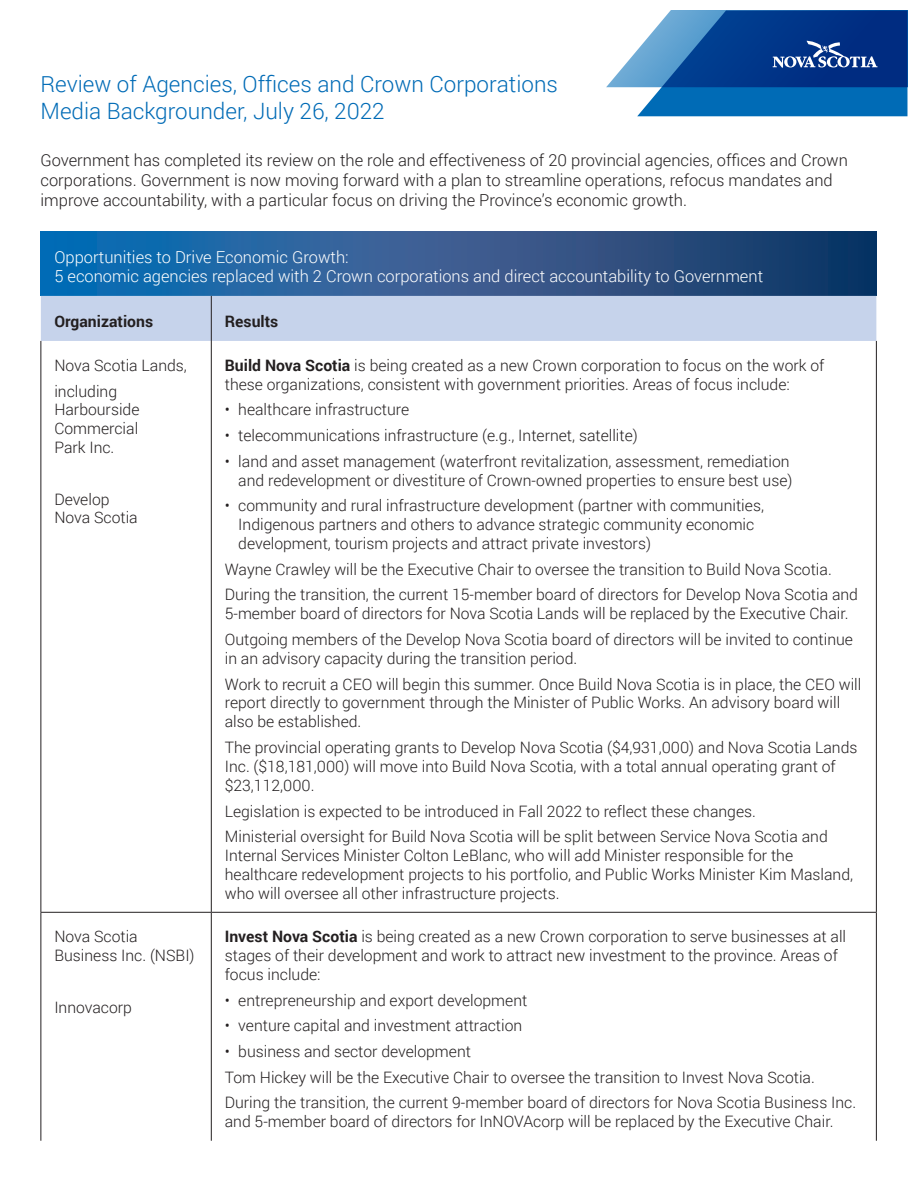
<style>
.page{position:relative;width:918px;height:1188px;background:#fff}
.page>*{position:absolute;margin:0;border:0;box-sizing:border-box;transform-origin:0 0}
.t1{font:300 22.5px/27px "Roboto";color:#006bb6}
.t2{font:300 16.5px/19.8px "Roboto";color:#231f20}
.t3{font:300 16.5px/19.8px "Roboto";color:#fff}
.t4{font:300 15.75px/18.9px "Roboto";color:#231f20}
.t5{font:700 15.75px "Roboto";color:#231f20}
.s1{font-weight:700}
</style>
<div class="page">
<svg style="left:41px;top:232px;width:835px;height:64px;background:#24578f"></svg>
<div style="left:41px;top:296px;width:835px;height:45px;background:#c6d3eb"></div>
<hr style="left:211px;top:296px;width:1px;height:45px;background:#231f20">
<hr style="left:40px;top:341px;width:1px;height:571px;background:#231f20">
<hr style="left:211px;top:341px;width:1px;height:571px;background:#231f20">
<hr style="left:876px;top:341px;width:1px;height:571px;background:#231f20">
<hr style="left:40px;top:912px;width:171px;height:1px;background:#231f20">
<hr style="left:40px;top:913px;width:1px;height:228px;background:#231f20">
<hr style="left:211px;top:912px;width:666px;height:1px;background:#231f20">
<hr style="left:211px;top:913px;width:1px;height:228px;background:#231f20">
<hr style="left:876px;top:913px;width:1px;height:228px;background:#231f20">
<svg style="left:606px;top:10px;width:302px;height:106px;background:#316cad"></svg>
<h1 class="t1" style="left:40px;top:70px;width:519px">Review of Agencies, Offices and Crown Corporations<br>Media Backgrounder, July 26, 2022</h1>
<p class="t2" style="left:40px;top:150px;width:809px">Government has completed its review on the role and effectiveness of 20 provincial agencies, offices and Crown corporations. Government is now moving forward with a plan to streamline operations, refocus mandates and improve accountability, with a particular focus on driving the Province’s economic growth.</p>
<p class="t3" style="left:54px;top:246px;width:710px">Opportunities to Drive Economic Growth:<br>5 economic agencies replaced with 2 Crown corporations and direct accountability to Government</p>
<p class="t5" style="left:54px;top:310px;width:100px">Organizations</p>
<p class="t5" style="left:225px;top:310px;width:55px">Results</p>
<p class="t4" style="left:54px;top:352px;width:134px;line-height:25.7px">Nova Scotia Lands, including</p>
<p class="t4" style="left:54px;top:400px;width:87px;text-align:justify">Harbourside Commercial Park Inc.</p>
<p class="t4" style="left:54px;top:489px;width:85px">Develop<br>Nova Scotia</p>
<p class="t4" style="left:225px;top:355px;width:601px"><span class="s1">Build Nova Scotia</span> is being created as a new Crown corporation to focus on the work of these organizations, consistent with government priorities. Areas of focus include:</p>
<p class="t4" style="left:225px;top:400px;width:186px">• healthcare infrastructure</p>
<p class="t4" style="left:225px;top:426px;width:415px">• telecommunications infrastructure (e.g., Internet, satellite)</p>
<p class="t4" style="left:225px;top:451px;width:569px;text-align:right">• land and asset management (waterfront revitalization, assessment, remediation and redevelopment or divestiture of Crown-owned properties to ensure best use)</p>
<p class="t4" style="left:238px;top:496px;width:527px;text-indent:-13px">• community and rural infrastructure development (partner with communities,<br>Indigenous partners and others to advance strategic community economic development, tourism projects and attract private investors)</p>
<p class="t4" style="left:225px;top:556px;width:635px;line-height:25.7px">Wayne Crawley will be the Executive Chair to oversee the transition to Build Nova Scotia.<br>During the transition, the current 15-member board of directors for Develop Nova Scotia and</p>
<p class="t4" style="left:225px;top:600px;width:630px;line-height:25.7px">5-member board of directors for Nova Scotia Lands will be replaced by the Executive Chair.<br>Outgoing members of the Develop Nova Scotia board of directors will be invited to continue</p>
<p class="t4" style="left:225px;top:645px;width:638px;line-height:25.7px">in an advisory capacity during the transition period.<br>Work to recruit a CEO will begin this summer. Once Build Nova Scotia is in place, the CEO will</p>
<p class="t4" style="left:225px;top:693px;width:617px">report directly to government through the Minister of Public Works. An advisory board will also be established.</p>
<p class="t4" style="left:225px;top:737px;width:634px">The provincial operating grants to Develop Nova Scotia ($4,931,000) and Nova Scotia Lands<br>Inc. ($18,181,000) will move into Build Nova Scotia, with a total annual operating grant of $23,112,000.</p>
<p class="t4" style="left:225px;top:798px;width:605px;line-height:25.7px">Legislation is expected to be introduced in Fall 2022 to reflect these changes.<br>Ministerial oversight for Build Nova Scotia will be split between Service Nova Scotia and</p>
<p class="t4" style="left:225px;top:845px;width:630px">Internal Services Minister Colton LeBlanc, who will add Minister responsible for the healthcare redevelopment projects to his portfolio, and Public Works Minister Kim Masland, who will oversee all other infrastructure projects.</p>
<p class="t4" style="left:54px;top:927px;width:142px">Nova Scotia<br>Business Inc. (NSBI)</p>
<p class="t4" style="left:54px;top:997px;width:79px">Innovacorp</p>
<p class="t4" style="left:225px;top:927px;width:623px"><span class="s1">Invest Nova Scotia</span> is being created as a new Crown corporation to serve businesses at all stages of their development and work to attract new investment to the province. Areas of focus include:</p>
<p class="t4" style="left:225px;top:990px;width:304px">• entrepreneurship and export development</p>
<p class="t4" style="left:225px;top:1016px;width:299px">• venture capital and investment attraction</p>
<p class="t4" style="left:225px;top:1038px;width:633px;line-height:25.7px">• business and sector development<br>Tom Hickey will be the Executive Chair to oversee the transition to Invest Nova Scotia.<br>During the transition, the current 9-member board of directors for Nova Scotia Business Inc.</p>
<p class="t4" style="left:225px;top:1112px;width:610px">and 5-member board of directors for InNOVAcorp will be replaced by the Executive Chair.</p>
</div>
